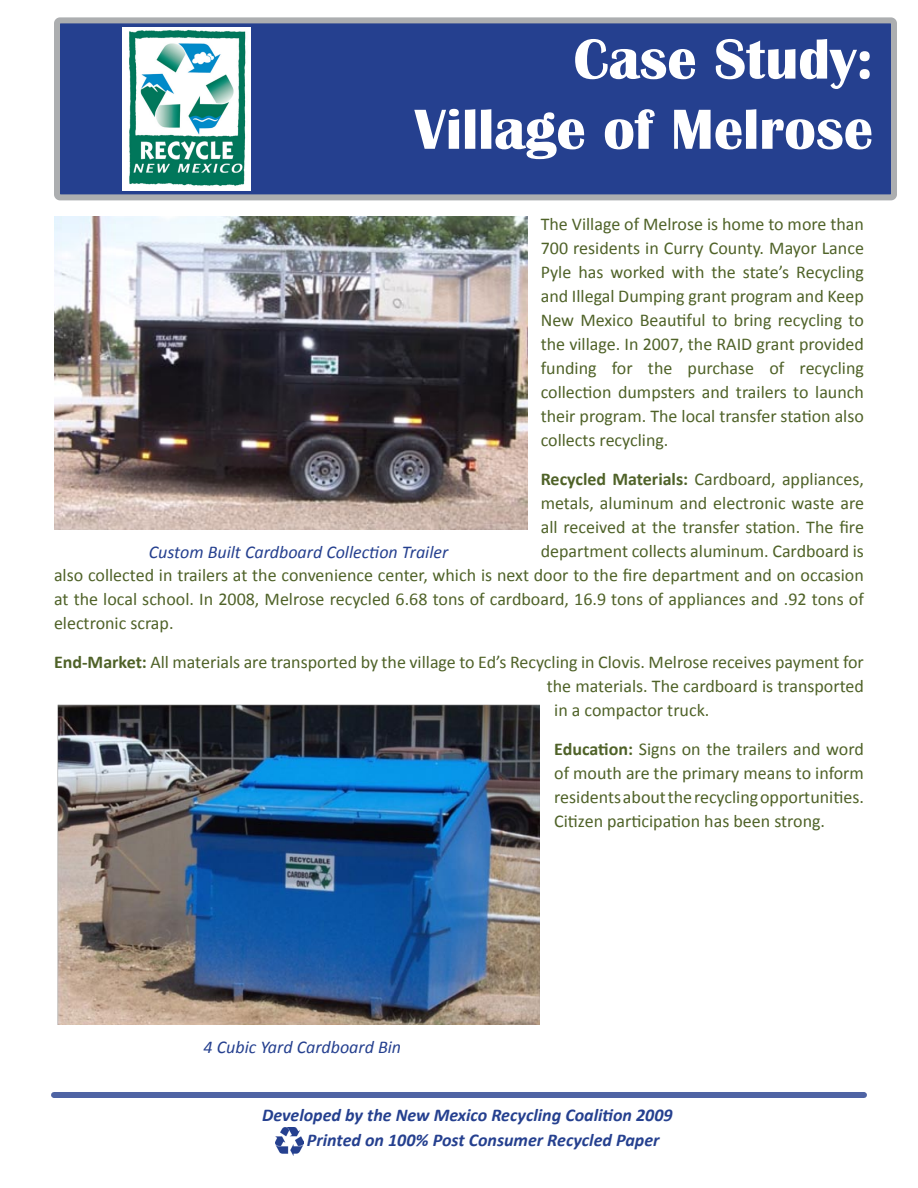
<style>
.page{position:relative;width:918px;height:1188px;background:#fff}
.page>*{position:absolute;margin:0;border:0;box-sizing:border-box;transform-origin:0 0}
.t1{font:700 58.5px/70.2px "Britannic";color:#fff;text-align:right}
.t2{font:18px/24px "Calibri";color:#4f6228;text-align:justify}
.t3{font:italic 700 18px/24.9px "Calibri";color:#25408f}
.t4{font:italic 18px "Calibri";color:#25408f}
.s1{font-weight:700}
</style>
<div class="page">
<div style="left:57px;top:20px;width:837px;height:177px;background:#25408f;border-radius:3px"></div>
<div style="left:54px;top:17px;width:843px;height:183px;border:6px solid #acaeb0;border-radius:3px"></div>
<img style="left:122px;top:27px;width:129px;height:164px">
<div style="left:54px;top:1092px;width:810px;height:6px;background:#4f64a4"></div>
<img style="left:275px;top:1128px;width:29px;height:27px">
<img style="left:54px;top:216px;width:473px;height:313px">
<img style="left:57px;top:705px;width:483px;height:320px">
<p class="t1" style="left:415px;top:25px;width:460px">Case Study:<br>Village of Melrose</p>
<p class="t2" style="left:541px;top:211px;width:325px">The Village of Melrose is home to more than 700 residents in Curry County. Mayor Lance Pyle has worked with the state’s Recycling and Illegal Dumping grant program and Keep New Mexico Beautiful to bring recycling to the village. In 2007, the RAID grant provided funding for the purchase of recycling collection dumpsters and trailers to launch their program. The local transfer station also collects recycling.</p>
<p class="t2" style="left:541px;top:466px;width:325px"><span class="s1">Recycled Materials:</span> Cardboard, appliances,</p>
<p class="t2" style="left:541px;top:490px;width:325px">metals, aluminum and electronic waste are</p>
<p class="t2" style="left:541px;top:514px;width:325px">all received at the transfer station. The fire</p>
<p class="t2" style="left:541px;top:538px;width:325px">department collects aluminum. Cardboard is</p>
<p class="t2" style="left:54px;top:562px;width:811px">also collected in trailers at the convenience center, which is next door to the fire department and on occasion</p>
<p class="t2" style="left:54px;top:586px;width:811px">at the local school. In 2008, Melrose recycled 6.68 tons of cardboard, 16.9 tons of appliances and .92 tons of</p>
<p class="t2" style="left:54px;top:610px;width:121px">electronic scrap.</p>
<p class="t2" style="left:54px;top:649px;width:811px"><span class="s1">End-Market:</span> All materials are transported by the village to Ed’s Recycling in Clovis. Melrose receives payment for</p>
<p class="t2" style="left:547px;top:673px;width:319px">the materials. The cardboard is transported</p>
<p class="t2" style="left:554px;top:697px;width:157px">in a compactor truck.</p>
<p class="t2" style="left:554px;top:736px;width:311px"><span class="s1">Education:</span> Signs on the trailers and word of mouth are the primary means to inform residents about the recycling opportunities.<br>Citizen participation has been strong.</p>
<p class="t4" style="left:149px;top:541px;width:301px">Custom Built Cardboard Collection Trailer</p>
<p class="t4" style="left:204px;top:1036px;width:199px">4 Cubic Yard Cardboard Bin</p>
<p class="t3" style="left:307px;top:1102px;width:367px;text-indent:-45px">Developed by the New Mexico Recycling Coalition 2009<br>Printed on 100% Post Consumer Recycled Paper</p>
</div>
